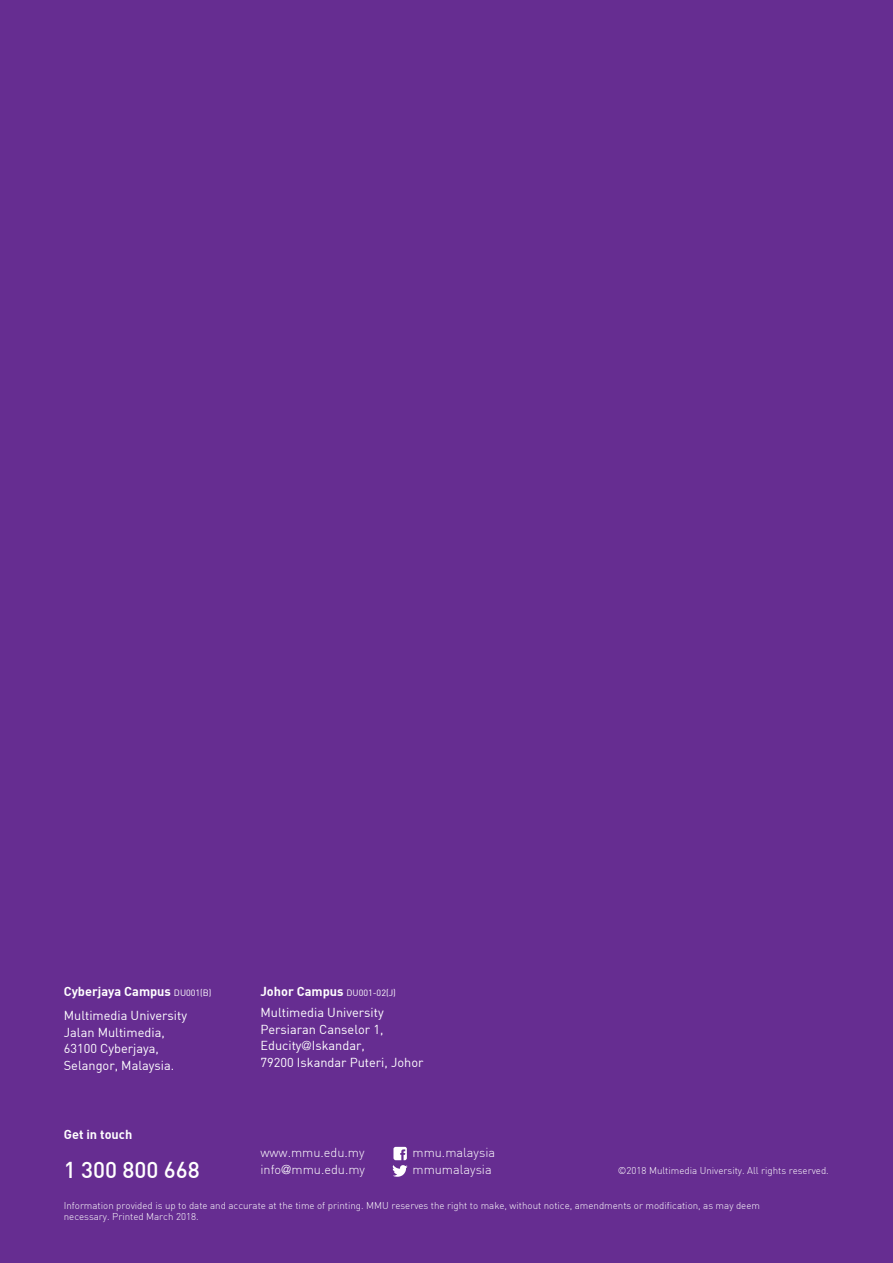
<style>
.page{position:relative;width:893px;height:1263px;background:#662d91}
.page>*{position:absolute;margin:0;border:0;box-sizing:border-box;transform-origin:0 0}
.t1{font:500 22.5px "DIN";color:#fff}
.t2{font:12.75px/16.5px "DIN";color:#fff}
.t3{font:12.75px "DIN Bold";color:#fff}
.t4{font:300 12.75px/16.5px "DIN";color:#fff}
.t5{font:300 9.75px/11.7px "DIN";color:#fff}
.s1{font-family:"DIN";font-size:9px}
.s2{font-family:"Avenir";font-weight:300}
.s3{font-family:"Avenir"}
</style>
<div class="page">
<svg style="left:393px;top:1147px;width:15px;height:30px"></svg>
<h2 class="t3" style="left:64px;top:983px;width:149px">Cyberjaya Campus <span class="s1">DU001(B)</span></h2>
<h2 class="t2" style="left:64px;top:1007px;width:125px">Multimedia University<br>Jalan Multimedia,<br>63100 Cyberjaya,<br>Selangor, Malaysia.</h2>
<h2 class="t3" style="left:260px;top:983px;width:137px">Johor Campus <span class="s1">DU001-02(J)</span></h2>
<h2 class="t2" style="left:260px;top:1004px;width:165px">Multimedia University<br>Persiaran Canselor 1,<br>Educity<span class="s2">@</span>Iskandar,<br>79200 Iskandar Puteri, Johor</h2>
<h2 class="t3" style="left:64px;top:1126px;width:70px">Get in touch</h2>
<h1 class="t1" style="left:64px;top:1155px;width:138px">1 300 800 668</h1>
<h2 class="t4" style="left:260px;top:1144px;width:106px">www.mmu.edu.my info<span class="s3">@</span>mmu.edu.my</h2>
<h2 class="t4" style="left:412px;top:1144px;width:84px">mmu.malaysia mmumalaysia</h2>
<p class="t5" style="left:618px;top:1164px;width:213px">©2018 Multimedia University. All rights reserved.</p>
<p class="t5" style="left:64px;top:1199px;width:698px">Information provided is up to date and accurate at the time of printing. MMU reserves the right to make, without notice, amendments or modification, as may deem necessary. Printed March 2018.</p>
</div>
